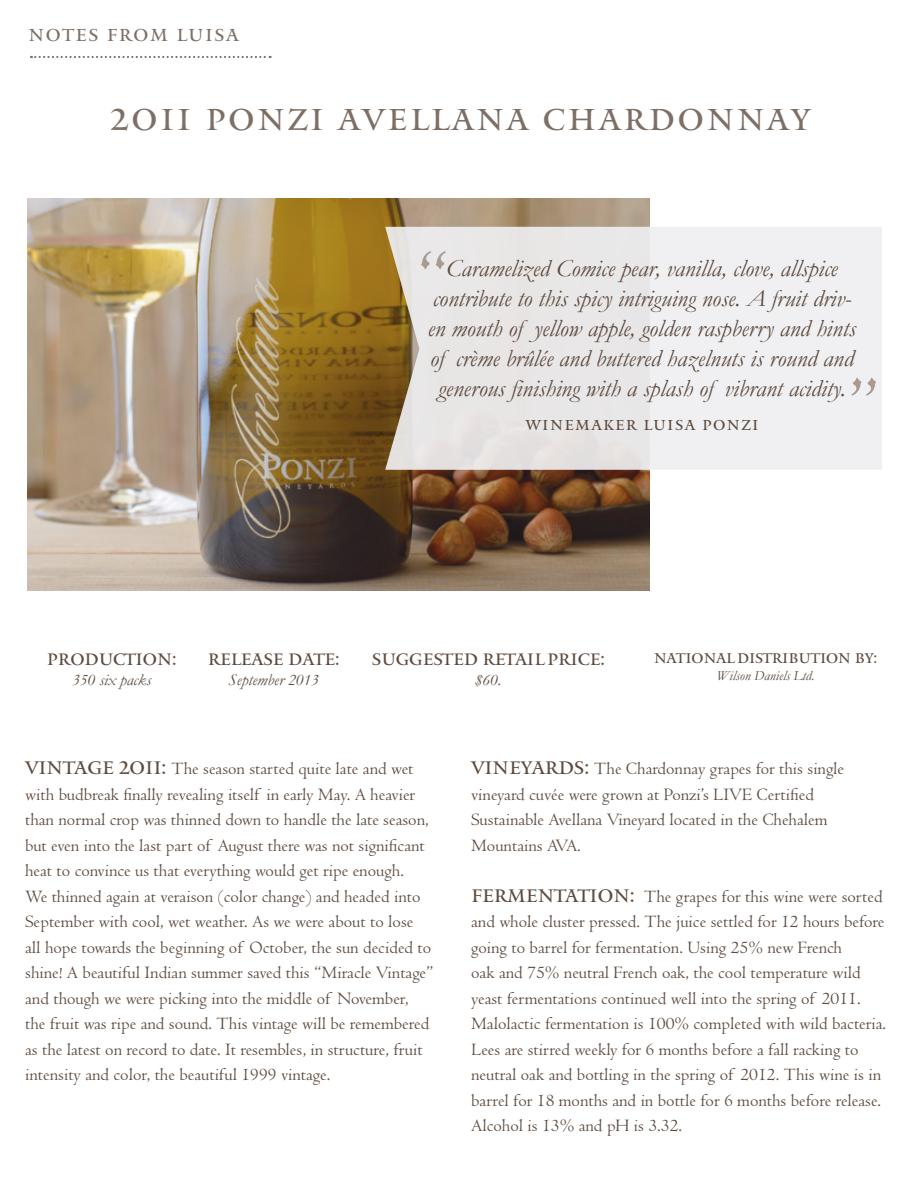
<style>
.page{position:relative;width:918px;height:1188px;background:#fff}
.page>*{position:absolute;margin:0;border:0;box-sizing:border-box;transform-origin:0 0}
.t1{font:30px "Mantinia";letter-spacing:.1em;color:#5e4b3f}
.t2{font:italic 24.6px/30px "Garamond";color:#5e4b3f;text-align:center}
.t3{font:18px/25.5px "Centaur";color:#5e4b3f}
.t4{font:17.25px "Mantinia";letter-spacing:.1em;color:#5e4b3f}
.t5{font:16.35px/19.6px "Mantinia";color:#5e4b3f;text-align:center}
.t6{font:italic 16.35px "Garamond";color:#5e4b3f}
.t7{font:14.25px "Mantinia";letter-spacing:.1em;color:#5e4b3f}
.t8{font:13.95px "Mantinia";color:#5e4b3f}
.t9{font:italic 13.95px "Garamond";color:#5e4b3f}
.s1{font-family:"Garamond";font-style:italic}
.s2{font-family:"Mantinia"}
</style>
<div class="page">
<svg style="left:31px;top:56px;width:240px;height:2px"></svg>
<img style="left:27px;top:198px;width:623px;height:392px">
<svg style="left:385px;top:227px;width:497px;height:243px"></svg>
<svg style="left:421px;top:251px;width:25px;height:18px"></svg>
<svg style="left:851px;top:378px;width:25px;height:18px"></svg>
<p class="t4" style="left:28px;top:25px;width:212px">NOTES FROM LUISA</p>
<h1 class="t1" style="left:111px;top:101px;width:700px">2011 PONZI AVELLANA CHARDONNAY</h1>
<p class="t2" style="left:428px;top:253px;width:430px">Caramelized Comice pear, vanilla, clove, allspice contribute to this spicy intriguing nose. A fruit driv&shy;en mouth of yellow apple, golden raspberry and hints of crème brûlée and buttered hazelnuts is round and generous finishing with a splash of vibrant acidity.</p>
<p class="t7" style="left:525px;top:416px;width:235px">WINEMAKER LUISA PONZI</p>
<p class="t5" style="left:47px;top:650px;width:131px">PRODUCTION:</p>
<p class="t6" style="left:72px;top:670px;width:80px">350 six packs</p>
<p class="t5" style="left:208px;top:650px;width:133px">RELEASE DATE:</p>
<p class="t6" style="left:229px;top:670px;width:92px">September 2013</p>
<p class="t5" style="left:372px;top:650px;width:235px">SUGGESTED RETAIL PRICE: <span class="s1">$60.</span></p>
<p class="t8" style="left:654px;top:650px;width:225px">NATIONAL DISTRIBUTION BY:</p>
<p class="t9" style="left:717px;top:667px;width:99px">Wilson Daniels Ltd.</p>
<p class="t3" style="left:25px;top:756px;width:410px"><span class="s2">VINTAGE 2011:</span> The season started quite late and wet with budbreak finally revealing itself in early May. A heavier than normal crop was thinned down to handle the late season, but even into the last part of August there was not significant heat to convince us that everything would get ripe enough.<br>We thinned again at veraison (color change) and headed into September with cool, wet weather. As we were about to lose<br>all hope towards the beginning of October, the sun decided to shine! A beautiful Indian summer saved this “Miracle Vintage” and though we were picking into the middle of November,<br>the fruit was ripe and sound. This vintage will be remembered as the latest on record to date. It resembles, in structure, fruit intensity and color, the beautiful 1999 vintage.</p>
<p class="t3" style="left:471px;top:756px;width:374px"><span class="s2">VINEYARDS:</span> The Chardonnay grapes for this single vineyard cuvée were grown at Ponzi’s LIVE Certified Sustainable Avellana Vineyard located in the Chehalem Mountains AVA.</p>
<p class="t3" style="left:471px;top:884px;width:416px"><span class="s2">FERMENTATION:</span> The grapes for this wine were sorted and whole cluster pressed. The juice settled for 12 hours before going to barrel for fermentation. Using 25% new French<br>oak and 75% neutral French oak, the cool temperature wild yeast fermentations continued well into the spring of 2011.<br>Malolactic fermentation is 100% completed with wild bacteria.<br>Lees are stirred weekly for 6 months before a fall racking to neutral oak and bottling in the spring of 2012. This wine is in barrel for 18 months and in bottle for 6 months before release.<br>Alcohol is 13% and pH is 3.32.</p>
</div>
